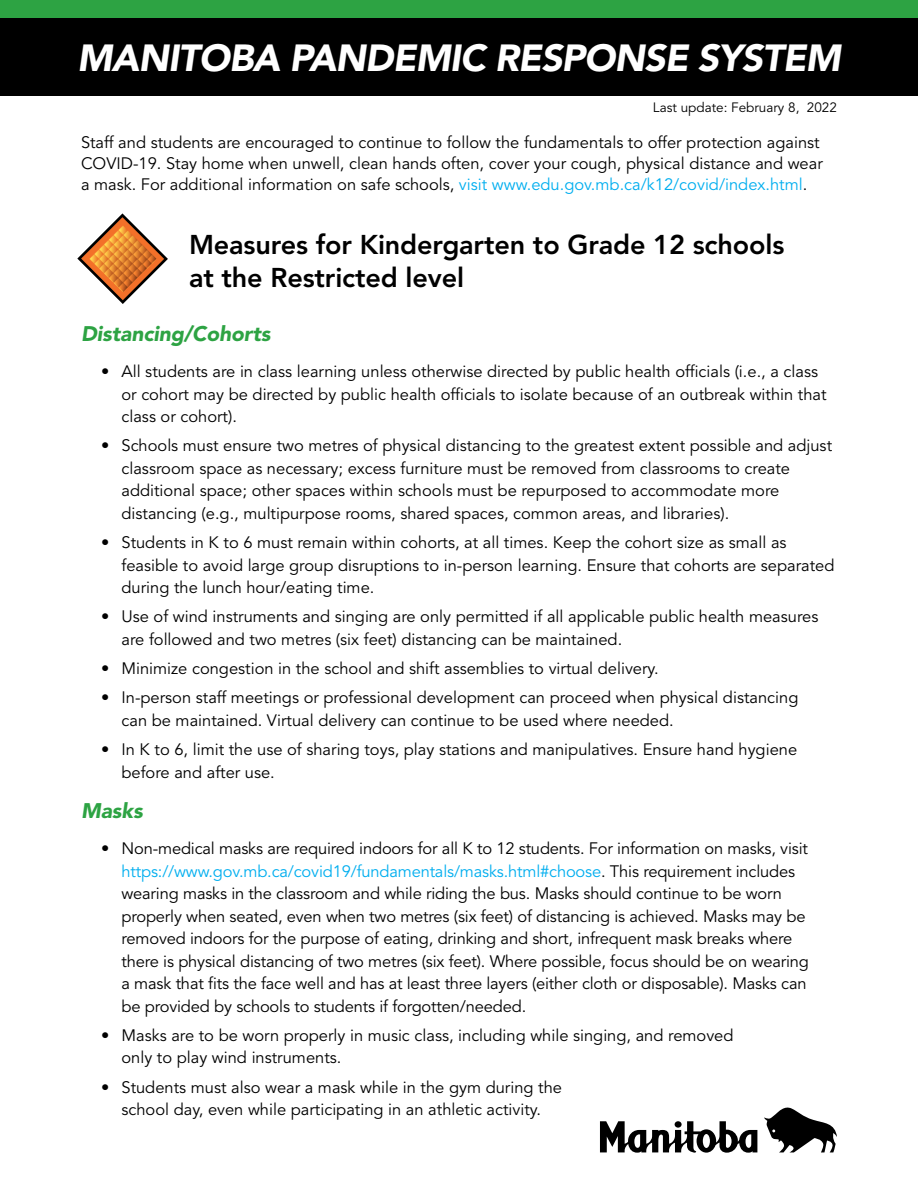
<style>
.page{position:relative;width:918px;height:1188px;background:#fff}
.page>*{position:absolute;margin:0;border:0;box-sizing:border-box;transform-origin:0 0}
.head1{font:italic 900 37.5px "Avenir LT Std";letter-spacing:-.025em;color:#fff}
.headline{font:800 27px/33px "Avenir LT Std";letter-spacing:-.005em;color:#000}
.subhead{font:italic 900 21px "Avenir LT Std";letter-spacing:-.005em;color:#2da343}
.bullets{font:16.5px/22.5px "Avenir LT Std";color:#000}
.body{font:16.5px/21px "Avenir LT Std";color:#000}
.bullets-2{font:13.5px "Avenir LT Std";color:#000}
.s1{color:#00aeef}
</style>
<div class="page">
<div style="left:0;top:0;width:918px;height:18px;background:#2da343"></div>
<div style="left:0;top:18px;width:918px;height:78px;background:#000"></div>
<img style="left:77px;top:216px;width:89px;height:88px">
<svg style="left:764px;top:1107px;width:73px;height:45px"></svg>
<svg style="left:600px;top:1121px;width:157px;height:32px"></svg>
<div style="left:675px;top:1121px;width:7px;height:7px;background:#000;border-radius:50%"></div>
<p class="head1" style="left:77px;top:36px;width:765px">MANITOBA PANDEMIC RESPONSE SYSTEM</p>
<p class="bullets-2" style="left:653px;top:100px;width:186px">Last update: February 8, 2022</p>
<p class="body" style="left:81px;top:132px;width:743px">Staff and students are encouraged to continue to follow the fundamentals to offer protection against<br>COVID-19. Stay home when unwell, clean hands often, cover your cough, physical distance and wear a mask. For additional information on safe schools, <span class="s1">visit www.edu.gov.mb.ca/k12/covid/index.html</span>.</p>
<p class="headline" style="left:189px;top:228px;width:597px">Measures for Kindergarten to Grade 12 schools at the Restricted level</p>
<p class="subhead" style="left:81px;top:321px;width:191px">Distancing/Cohorts</p>
<p class="bullets" style="left:122px;top:361px;width:707px;text-indent:-20px">• All students are in class learning unless otherwise directed by public health officials (i.e., a class or cohort may be directed by public health officials to isolate because of an outbreak within that class or cohort).</p>
<p class="bullets" style="left:122px;top:435px;width:712px;text-indent:-20px">• Schools must ensure two metres of physical distancing to the greatest extent possible and adjust classroom space as necessary; excess furniture must be removed from classrooms to create additional space; other spaces within schools must be repurposed to accommodate more distancing (e.g., multipurpose rooms, shared spaces, common areas, and libraries).</p>
<p class="bullets" style="left:122px;top:532px;width:715px;text-indent:-20px">• Students in K to 6 must remain within cohorts, at all times. Keep the cohort size as small as feasible to avoid large group disruptions to in-person learning. Ensure that cohorts are separated during the lunch hour/eating time.</p>
<p class="bullets" style="left:122px;top:606px;width:698px;text-indent:-20px">• Use of wind instruments and singing are only permitted if all applicable public health measures are followed and two metres (six feet) distancing can be maintained.</p>
<p class="bullets" style="left:101px;top:658px;width:559px">• Minimize congestion in the school and shift assemblies to virtual delivery.</p>
<p class="bullets" style="left:122px;top:687px;width:678px;text-indent:-20px">• In-person staff meetings or professional development can proceed when physical distancing can be maintained. Virtual delivery can continue to be used where needed.</p>
<p class="bullets" style="left:122px;top:739px;width:677px;text-indent:-20px">• In K to 6, limit the use of sharing toys, play stations and manipulatives. Ensure hand hygiene before and after use.</p>
<p class="subhead" style="left:81px;top:798px;width:63px">Masks</p>
<p class="bullets" style="left:122px;top:838px;width:689px;text-indent:-20px">• Non-medical masks are required indoors for all K to 12 students. For information on masks, visit <span class="s1">https://www.gov.mb.ca/covid19/fundamentals/masks.html#choose</span>. This requirement includes wearing masks in the classroom and while riding the bus. Masks should continue to be worn properly when seated, even when two metres (six feet) of distancing is achieved. Masks may be removed indoors for the purpose of eating, drinking and short, infrequent mask breaks where there is physical distancing of two metres (six feet). Where possible, focus should be on wearing a mask that fits the face well and has at least three layers (either cloth or disposable). Masks can be provided by schools to students if forgotten/needed.</p>
<p class="bullets" style="left:122px;top:1024px;width:614px;text-indent:-20px">• Masks are to be worn properly in music class, including while singing, and removed only to play wind instruments.</p>
<p class="bullets" style="left:101px;top:1076px;width:462px;text-align:center">• Students must also wear a mask while in the gym during the school day, even while participating in an athletic activity.</p>
</div>
